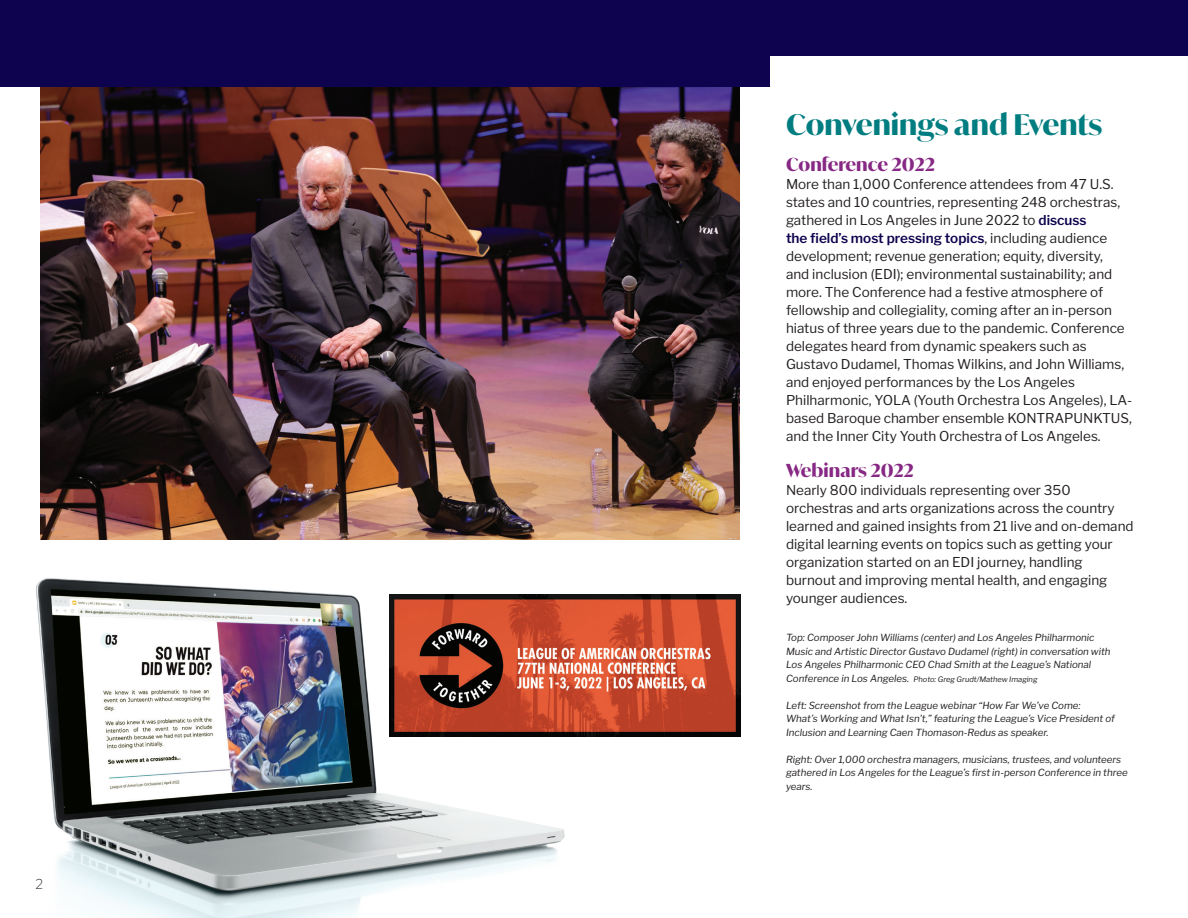
<style>
.page{position:relative;width:1188px;height:918px;background:#fff}
.page>*{position:absolute;margin:0;border:0;box-sizing:border-box;transform-origin:0 0}
.t1{font:700 28.5px "Ivy Mode";color:#007d80}
.t2{font:700 18px "Ivy Mode";color:#872884}
.t3{font:13.5px/18px "Libre Franklin";color:#231f20}
.t4{font:100 13.5px "Libre Franklin";color:#231f20}
.t5{font:italic 9.75px/13.5px "Libre Franklin";color:#231f20}
.t6{font:italic 7.5px "Libre Franklin";color:#231f20}
.s1{font-weight:600;color:#0d034e}
.s2{font-size:9.75px}
</style>
<div class="page">
<img style="left:40px;top:86px;width:700px;height:454px">
<div style="left:0;top:0;width:1188px;height:86px;background:#0d034e"></div>
<div style="left:770px;top:56px;width:418px;height:42px;background:#fff"></div>
<img style="left:36px;top:578px;width:545px;height:340px">
<img style="left:389px;top:594px;width:352px;height:142px">
<p class="t4" style="left:35px;top:873px;width:9px">2</p>
<h1 class="t1" style="left:786px;top:105px;width:318px">Convenings and Events</h1>
<h2 class="t2" style="left:786px;top:152px;width:151px">Conference 2022</h2>
<p class="t3" style="left:786px;top:174px;width:348px">More than 1,000 Conference attendees from 47 U.S. states and 10 countries, representing 248 orchestras, gathered in Los Angeles in June 2022 to <span class="s1">discuss<br>the field’s most pressing topics</span>, including audience development; revenue generation; equity, diversity,<br>and inclusion (EDI); environmental sustainability; and more. The Conference had a festive atmosphere of fellowship and collegiality, coming after an in-person hiatus of three years due to the pandemic. Conference delegates heard from dynamic speakers such as Gustavo Dudamel, Thomas Wilkins, and John Williams, and enjoyed performances by the Los Angeles Philharmonic, YOLA (Youth Orchestra Los Angeles), LA&shy;based Baroque chamber ensemble KONTRAPUNKTUS, and the Inner City Youth Orchestra of Los Angeles.</p>
<h2 class="t2" style="left:786px;top:458px;width:129px">Webinars 2022</h2>
<p class="t3" style="left:786px;top:480px;width:349px">Nearly 800 individuals representing over 350 orchestras and arts organizations across the country learned and gained insights from 21 live and on-demand digital learning events on topics such as getting your organization started on an EDI journey, handling burnout and improving mental health, and engaging younger audiences.</p>
<p class="t5" style="left:786px;top:630px;width:326px">Top: Composer John Williams (center) and Los Angeles Philharmonic<br>Music and Artistic Director Gustavo Dudamel (right) in conversation with<br>Los Angeles Philharmonic CEO Chad Smith at the League’s National</p>
<p class="t6" style="left:786px;top:673px;width:253px"><span class="s2">Conference in Los Angeles.</span> Photo: Greg Grudt/Mathew Imaging</p>
<p class="t5" style="left:786px;top:698px;width:330px">Left: Screenshot from the League webinar “How Far We’ve Come:<br>What’s Working and What Isn’t,” featuring the League’s Vice President of<br>Inclusion and Learning Caen Thomason-Redus as speaker.</p>
<p class="t5" style="left:786px;top:752px;width:343px">Right: Over 1,000 orchestra managers, musicians, trustees, and volunteers gathered in Los Angeles for the League’s first in-person Conference in three years.</p>
</div>
